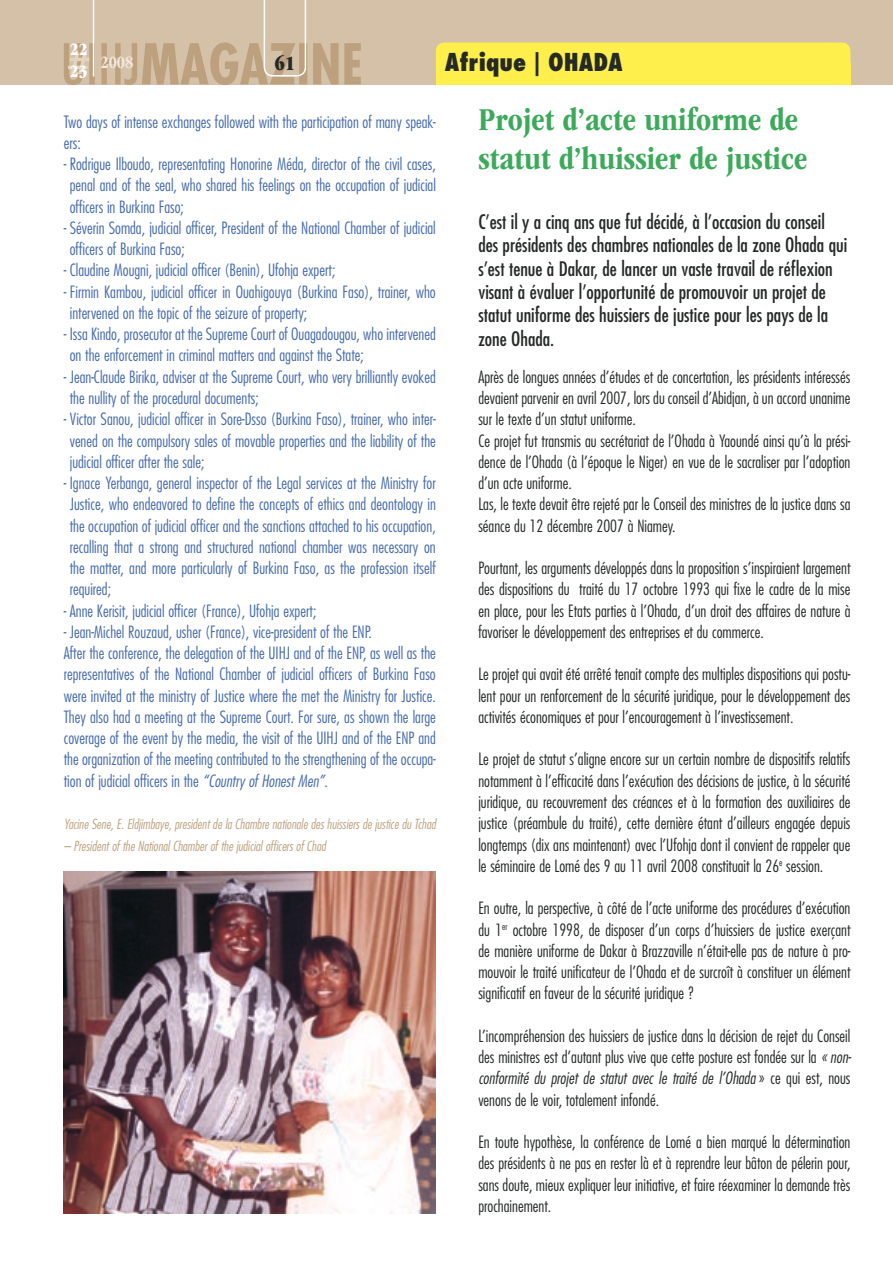
<style>
.page{position:relative;width:893px;height:1263px;background:#fff}
.page>*{position:absolute;margin:0;border:0;box-sizing:border-box;transform-origin:0 0}
.t1{font:700 condensed 33px/39.6px "ITC Garamond Std";color:#3caa5a}
.t2{font:800 condensed 24px "Futura Std";color:#252a27}
.t3{font:21px "ITC Garamond Std Ult Cond";color:#252a27}
.t4{font:condensed 19.5px/23.4px "Futura Std";color:#252a27}
.t5{font:700 condensed 18px "ITC Garamond Std";color:#f1e9de}
.t6{font:18px/21.6px "ITC Garamond Std Ult Cond";color:#fff}
.t7{font:300 condensed 16.5px/21.3px "Futura Std";color:#252a27;text-align:justify}
.t8{font:300 condensed 16.5px/21.3px "Futura Std";color:#476cad}
.t9{font:italic 300 condensed 13.5px "Futura Std";color:#bda17f}
.s1{font-style:italic}
</style>
<div class="page">
<div style="left:0;top:0;width:893px;height:85px;background:#d4c1a8"></div>
<svg style="left:64px;top:0;width:297px;height:85px"></svg>
<div style="left:436px;top:43px;width:414px;height:42px;background:#ffef4c;border-radius:9px"></div>
<img style="left:64px;top:872px;width:372px;height:341px">
<p class="t6" style="left:70px;top:39px;width:19px">22<br>23</p>
<h2 class="t2" style="left:445px;top:47px;width:179px">Afrique | OHADA</h2>
<p class="t8" style="left:64px;top:111px;width:374px">Two days of intense exchanges followed with the participation of many speak&shy;ers:</p>
<p class="t8" style="left:70px;top:153px;width:368px;text-align:justify;text-indent:-6px">- Rodrigue Ilboudo, representating Honorine Méda, director of the civil cases, penal and of the seal, who shared his feelings on the occupation of judicial officers in Burkina Faso;</p>
<p class="t8" style="left:70px;top:217px;width:368px;text-indent:-6px">- Séverin Somda, judicial officer, President of the National Chamber of judicial officers of Burkina Faso;</p>
<p class="t8" style="left:64px;top:260px;width:273px">- Claudine Mougni, judicial officer (Benin), Ufohja expert;</p>
<p class="t8" style="left:70px;top:281px;width:368px;text-indent:-6px">- Firmin Kambou, judicial officer in Ouahigouya (Burkina Faso), trainer, who intervened on the topic of the seizure of property;</p>
<p class="t8" style="left:70px;top:323px;width:368px;text-indent:-6px">- Issa Kindo, prosecutor at the Supreme Court of Ouagadougou, who intervened on the enforcement in criminal matters and against the State;</p>
<p class="t8" style="left:70px;top:366px;width:368px;text-indent:-6px">- Jean-Claude Birika, adviser at the Supreme Court, who very brilliantly evoked the nullity of the procedural documents;</p>
<p class="t8" style="left:70px;top:408px;width:368px;text-align:justify;text-indent:-6px">- Victor Sanou, judicial officer in Sore-Dsso (Burkina Faso), trainer, who inter&shy;vened on the compulsory sales of movable properties and the liability of the judicial officer after the sale;</p>
<p class="t8" style="left:70px;top:472px;width:368px;text-align:justify;text-indent:-6px">- Ignace Yerbanga, general inspector of the Legal services at the Ministry for Justice, who endeavored to define the concepts of ethics and deontology in the occupation of judicial officer and the sanctions attached to his occupation, recalling that a strong and structured national chamber was necessary on the matter, and more particularly of Burkina Faso, as the profession itself required;</p>
<p class="t8" style="left:64px;top:600px;width:254px">- Anne Kerisit, judicial officer (France), Ufohja expert;</p>
<p class="t8" style="left:64px;top:621px;width:374px">- Jean-Michel Rouzaud, usher (France), vice-president of the ENP.<br>After the conference, the delegation of the UIHJ and of the ENP, as well as the representatives of the National Chamber of judicial officers of Burkina Faso were invited at the ministry of Justice where the met the Ministry for Justice.<br>They also had a meeting at the Supreme Court. For sure, as shown the large coverage of the event by the media, the visit of the UIHJ and of the ENP and the organization of the meeting contributed to the strengthening of the occupa&shy;tion of judicial officers in the <span class="s1">“Country of Honest Men”</span>.</p>
<p class="t9" style="left:64px;top:816px;width:373px">Yacine Sene, E. Eldjimbaye, president de la Chambre nationale des huissiers de justice du Tchad</p>
<p class="t9" style="left:64px;top:837px;width:263px">– President of the National Chamber of the judicial officers of Chad</p>
<p class="t5" style="left:100px;top:52px;width:34px">2008</p>
<p class="t3" style="left:274px;top:51px;width:22px">61</p>
<h1 class="t1" style="left:478px;top:99px;width:330px">Projet d’acte uniforme de statut d’huissier de justice</h1>
<p class="t4" style="left:478px;top:210px;width:370px">C’est il y a cinq ans que fut décidé, à l’occasion du conseil des présidents des chambres nationales de la zone Ohada qui s’est tenue à Dakar, de lancer un vaste travail de réflexion visant à évaluer l’opportunité de promouvoir un projet de statut uniforme des huissiers de justice pour les pays de la zone Ohada.</p>
<p class="t7" style="left:478px;top:366px;width:374px;text-align:left">Après de longues années d’études et de concertation, les présidents intéressés devaient parvenir en avril 2007, lors du conseil d’Abidjan, à un accord unanime sur le texte d’un statut uniforme.<br>Ce projet fut transmis au secrétariat de l’Ohada à Yaoundé ainsi qu’à la prési&shy;dence de l’Ohada (à l’époque le Niger) en vue de le sacraliser par l’adoption d’un acte uniforme.<br>Las, le texte devait être rejeté par le Conseil des ministres de la justice dans sa séance du 12 décembre 2007 à Niamey.</p>
<p class="t7" style="left:478px;top:557px;width:374px">Pourtant, les arguments développés dans la proposition s’inspiraient largement des dispositions du traité du 17 octobre 1993 qui fixe le cadre de la mise en place, pour les Etats parties à l’Ohada, d’un droit des affaires de nature à favoriser le développement des entreprises et du commerce.</p>
<p class="t7" style="left:478px;top:664px;width:374px">Le projet qui avait été arrêté tenait compte des multiples dispositions qui postu&shy;lent pour un renforcement de la sécurité juridique, pour le développement des activités économiques et pour l’encouragement à l’investissement.</p>
<p class="t7" style="left:478px;top:749px;width:374px">Le projet de statut s’aligne encore sur un certain nombre de dispositifs relatifs notamment à l’efficacité dans l’exécution des décisions de justice, à la sécurité juridique, au recouvrement des créances et à la formation des auxiliaires de justice (préambule du traité), cette dernière étant d’ailleurs engagée depuis longtemps (dix ans maintenant) avec l’Ufohja dont il convient de rappeler que le séminaire de Lomé des 9 au 11 avril 2008 constituait la 26<sup>e</sup> session.</p>
<p class="t7" style="left:478px;top:897px;width:374px">En outre, la perspective, à côté de l’acte uniforme des procédures d’exécution du 1<sup>er</sup> octobre 1998, de disposer d’un corps d’huissiers de justice exerçant de manière uniforme de Dakar à Brazzaville n’était-elle pas de nature à pro&shy;mouvoir le traité unificateur de l’Ohada et de surcroît à constituer un élément significatif en faveur de la sécurité juridique ?</p>
<p class="t7" style="left:478px;top:1025px;width:374px">L’incompréhension des huissiers de justice dans la décision de rejet du Conseil des ministres est d’autant plus vive que cette posture est fondée sur la <span class="s1">« non&shy;conformité du projet de statut avec le traité de l’Ohada</span> » ce qui est, nous venons de le voir, totalement infondé.</p>
<p class="t7" style="left:478px;top:1131px;width:374px">En toute hypothèse, la conférence de Lomé a bien marqué la détermination des présidents à ne pas en rester là et à reprendre leur bâton de pélerin pour, sans doute, mieux expliquer leur initiative, et faire réexaminer la demande très prochainement.</p>
</div>
